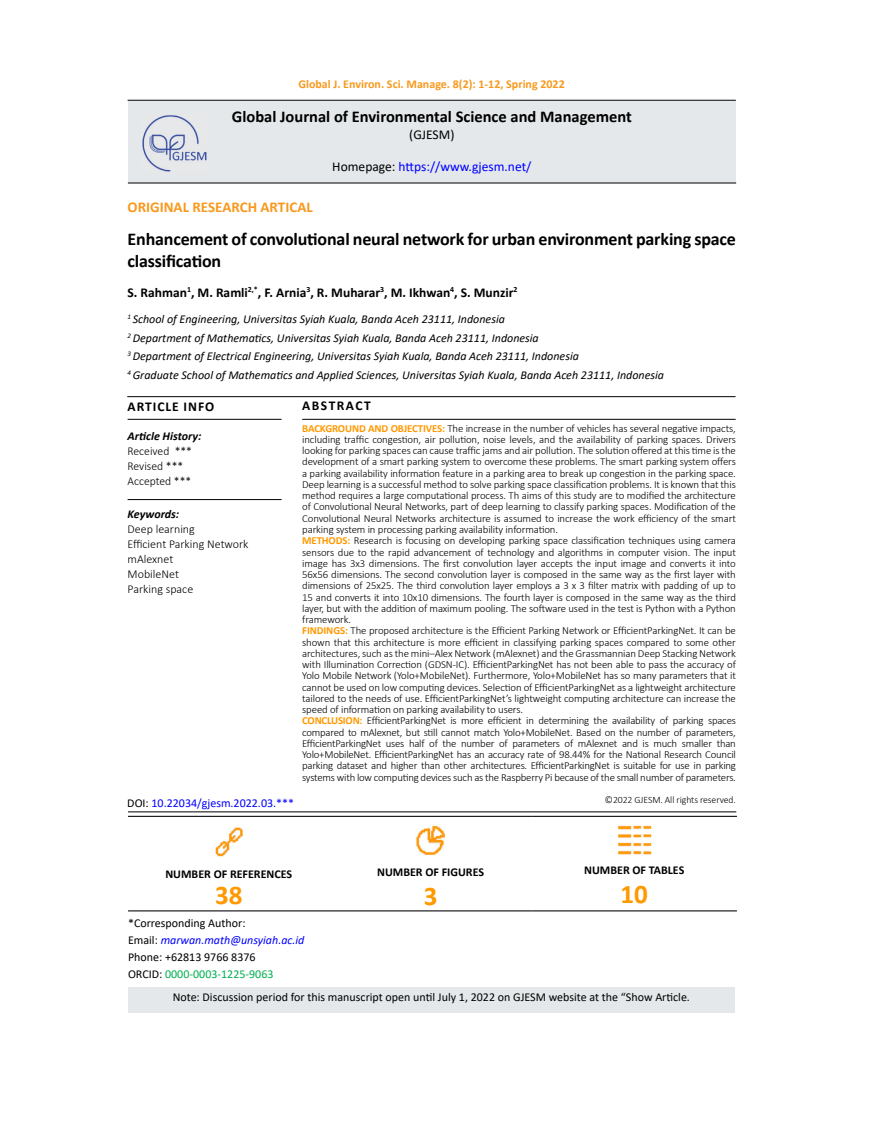
<style>
.page{position:relative;width:872px;height:1127px;background:#fff}
.page>*{position:absolute;margin:0;border:0;box-sizing:border-box;transform-origin:0 0}
.t1{font:700 27px "Calibri";color:#f90}
.t2{font:700 18px/21.6px "Calibri";letter-spacing:-.01em;color:#000}
.t3{font:700 16.5px "Calibri";color:#000}
.t4{font:700 15px "Calibri";color:#f8991d}
.t5{font:700 13.5px "Calibri";color:#000}
.t6{font:13.5px "Calibri";color:#00f}
.t7{font:700 13.5px "Calibri";letter-spacing:.07em;color:#000}
.t8{font:700 13.5px "Calibri";letter-spacing:.11em;color:#000}
.t9{font:13.5px "Calibri";color:#000}
.t10{font:italic 12px/18.6px "Calibri";color:#000}
.t11{font:12px/17.2px "Calibri";color:#000}
.t12{font:300 12px/15px "Calibri";color:#000}
.t13{font:700 12px "Calibri";color:#f8991d}
.t14{font:700 12px "Calibri";color:#000}
.t15{font:12px "Calibri";color:#00f}
.t16{font:italic 700 12px "Calibri";color:#000}
.t17{font:300 10.8px/11.2px "Calibri";letter-spacing:-.01em;color:#000}
.t18{font:300 9.75px "Calibri";letter-spacing:-.01em;color:#000}
.s1{color:#000}
.s2{font-weight:700;color:#f90}
.s3{font-style:italic;color:#00f}
.s4{color:#00b050}
</style>
<div class="page">
<hr style="left:128px;top:100px;width:608px;height:1px;background:#000">
<div style="left:128px;top:101px;width:608px;height:82px;background:#e4e8ea"></div>
<hr style="left:128px;top:419px;width:153px;height:1px;background:#000">
<hr style="left:302px;top:419px;width:433px;height:1px;background:#000">
<hr style="left:128px;top:499px;width:153px;height:1px;background:#000">
<hr style="left:127px;top:396px;width:608px;height:1px;background:#000">
<hr style="left:128px;top:811px;width:608px;height:1px;background:#000">
<hr style="left:128px;top:183px;width:608px;height:1px;background:#000">
<hr style="left:128px;top:816px;width:201px;height:1px;background:#000">
<hr style="left:329px;top:816px;width:203px;height:1px;background:#000">
<hr style="left:532px;top:816px;width:205px;height:1px;background:#000">
<hr style="left:128px;top:910px;width:201px;height:1px;background:#000">
<hr style="left:329px;top:910px;width:203px;height:1px;background:#000">
<hr style="left:532px;top:910px;width:205px;height:1px;background:#000">
<img style="left:215px;top:827px;width:28px;height:30px">
<img style="left:416px;top:825px;width:29px;height:30px">
<img style="left:617px;top:825px;width:34px;height:30px">
<div style="left:128px;top:987px;width:607px;height:26px;background:#e4e8ea"></div>
<img style="left:142px;top:115px;width:65px;height:57px">
<p class="t13" style="left:298px;top:75px;width:268px">Global J. Environ. Sci. Manage. 8(2): 1-12, Spring 2022</p>
<h3 class="t3" style="left:232px;top:105px;width:401px">Global Journal of Environmental Science and Management</h3>
<p class="t9" style="left:409px;top:125px;width:47px">(GJESM)</p>
<p class="t6" style="left:332px;top:157px;width:201px"><span class="s1">Homepage:</span> https://www.gjesm.net/</p>
<h3 class="t4" style="left:128px;top:196px;width:187px">ORIGINAL RESEARCH ARTICAL</h3>
<h2 class="t2" style="left:128px;top:228px;width:610px">Enhancement of convolutional neural network for urban environment parking space classification</h2>
<p class="t5" style="left:128px;top:283px;width:391px">S. Rahman<sup>1</sup>, M. Ramli<sup>2,*</sup>, F. Arnia<sup>3</sup>, R. Muharar<sup>3</sup>, M. Ikhwan<sup>4</sup>, S. Munzir<sup>2</sup></p>
<p class="t10" style="left:128px;top:309px;width:538px"><sup>1</sup> School of Engineering, Universitas Syiah Kuala, Banda Aceh 23111, Indonesia<br><sup>2</sup> Department of Mathematics, Universitas Syiah Kuala, Banda Aceh 23111, Indonesia<br><sup>3</sup> Department of Electrical Engineering, Universitas Syiah Kuala, Banda Aceh 23111, Indonesia<br><sup>4</sup> Graduate School of Mathematics and Applied Sciences, Universitas Syiah Kuala, Banda Aceh 23111, Indonesia</p>
<p class="t7" style="left:128px;top:397px;width:88px">ARTICLE INFO</p>
<p class="t16" style="left:128px;top:428px;width:75px">Article History:</p>
<p class="t12" style="left:128px;top:444px;width:66px">Received ***<br>Revised ***<br>Accepted ***</p>
<p class="t16" style="left:128px;top:505px;width:53px">Keywords:</p>
<p class="t12" style="left:128px;top:521px;width:122px">Deep learning<br>Efficient Parking Network mAlexnet<br>MobileNet<br>Parking space</p>
<p class="t15" style="left:127px;top:794px;width:168px"><span class="s1">DOI:</span> 10.22034/gjesm.2022.03.***</p>
<p class="t8" style="left:302px;top:396px;width:70px">ABSTRACT</p>
<p class="t17" style="left:302px;top:422px;width:435px"><span class="s2">BACKGROUND AND OBJECTIVES:</span> The increase in the number of vehicles has several negative impacts, including traffic congestion, air pollution, noise levels, and the availability of parking spaces. Drivers looking for parking spaces can cause traffic jams and air pollution. The solution offered at this time is the development of a smart parking system to overcome these problems. The smart parking system offers a parking availability information feature in a parking area to break up congestion in the parking space.<br>Deep learning is a successful method to solve parking space classification problems. It is known that this method requires a large computational process. Th aims of this study are to modified the architecture of Convolutional Neural Networks, part of deep learning to classify parking spaces. Modification of the Convolutional Neural Networks architecture is assumed to increase the work efficiency of the smart parking system in processing parking availability information.<br><span class="s2">METHODS:</span> Research is focusing on developing parking space classification techniques using camera sensors due to the rapid advancement of technology and algorithms in computer vision. The input image has 3x3 dimensions. The first convolution layer accepts the input image and converts it into 56x56 dimensions. The second convolution layer is composed in the same way as the first layer with dimensions of 25x25. The third convolution layer employs a 3 x 3 filter matrix with padding of up to 15 and converts it into 10x10 dimensions. The fourth layer is composed in the same way as the third layer, but with the addition of maximum pooling. The software used in the test is Python with a Python framework.<br><span class="s2">FINDINGS:</span> The proposed architecture is the Efficient Parking Network or EfficientParkingNet. It can be shown that this architecture is more efficient in classifying parking spaces compared to some other architectures, such as the mini–Alex Network (mAlexnet) and the Grassmannian Deep Stacking Network with Illumination Correction (GDSN-IC). EfficientParkingNet has not been able to pass the accuracy of Yolo Mobile Network (Yolo+MobileNet). Furthermore, Yolo+MobileNet has so many parameters that it cannot be used on low computing devices. Selection of EfficientParkingNet as a lightweight architecture tailored to the needs of use. EfficientParkingNet’s lightweight computing architecture can increase the speed of information on parking availability to users.<br><span class="s2">CONCLUSION:</span> EfficientParkingNet is more efficient in determining the availability of parking spaces compared to mAlexnet, but still cannot match Yolo+MobileNet. Based on the number of parameters, EfficientParkingNet uses half of the number of parameters of mAlexnet and is much smaller than Yolo+MobileNet. EfficientParkingNet has an accuracy rate of 98.44% for the National Research Council parking dataset and higher than other architectures. EfficientParkingNet is suitable for use in parking systems with low computing devices such as the Raspberry Pi because of the small number of parameters.</p>
<p class="t18" style="left:605px;top:794px;width:132px">©2022 GJESM. All rights reserved.</p>
<p class="t14" style="left:165px;top:865px;width:128px">NUMBER OF REFERENCES</p>
<h1 class="t1" style="left:215px;top:876px;width:29px">38</h1>
<p class="t14" style="left:377px;top:863px;width:108px">NUMBER OF FIGURES</p>
<h1 class="t1" style="left:424px;top:876px;width:15px">3</h1>
<p class="t14" style="left:584px;top:862px;width:102px">NUMBER OF TABLES</p>
<h1 class="t1" style="left:620px;top:875px;width:29px">10</h1>
<p class="t11" style="left:128px;top:914px;width:178px">*Corresponding Author:<br>Email: <span class="s3">marwan.math@unsyiah.ac.id<br></span>Phone: +62813 9766 8376<br>ORCID: <span class="s4">0000-0003-1225-9063</span></p>
<p class="t11" style="left:173px;top:988px;width:519px">Note: Discussion period for this manuscript open until July 1, 2022 on GJESM website at the “Show Article.</p>
</div>
